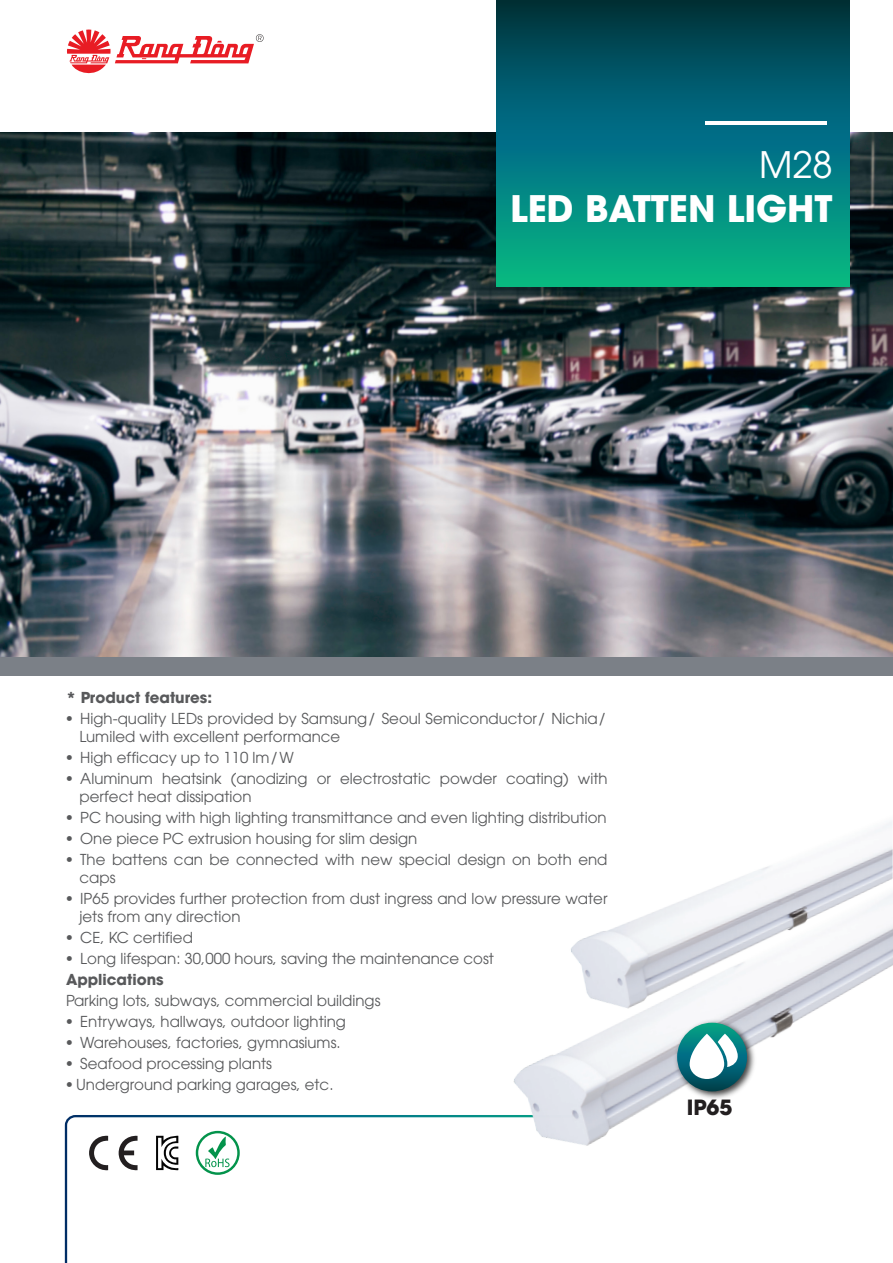
<style>
.page{position:relative;width:893px;height:1263px;background:#fff}
.page>*{position:absolute;margin:0;border:0;box-sizing:border-box;transform-origin:0 0}
.t1{font:700 36.3px "RD Avo";color:#fff}
.t2{font:36.3px "RD Avo";color:#fff}
.t3{font:700 20.85px "RD Avo";color:#231f20}
.t4{font:15px/18px "RD Avo";color:#58595b}
.t5{font:700 15px "RD Avo";color:#58595b}
</style>
<div class="page">
<img style="left:0;top:132px;width:893px;height:525px">
<svg style="left:496px;top:0;width:353px;height:286px;background:#027373"></svg>
<hr style="left:705px;top:122px;width:121px;height:2px;background:#fff">
<svg style="left:64px;top:1115px;width:434px;height:148px"></svg>
<div style="left:0;top:657px;width:892px;height:18px;background:#7b8087"></div>
<svg style="left:205px;top:1136px;width:25px;height:31px"></svg>
<div style="left:196px;top:1131px;width:44px;height:44px;border:2px solid #03934b;border-radius:50%"></div>
<div style="left:89px;top:1128px;width:49px;height:49px;background:#fff"></div>
<svg style="left:89px;top:1135px;width:19px;height:36px"></svg>
<svg style="left:119px;top:1135px;width:19px;height:36px"></svg>
<div style="left:143px;top:1128px;width:49px;height:49px;background:#fff"></div>
<svg style="left:156px;top:1135px;width:22px;height:36px"></svg>
<img style="left:498px;top:1039px;width:268px;height:107px">
<img style="left:571px;top:821px;width:322px;height:218px">
<svg style="left:67px;top:30px;width:197px;height:44px"></svg>
<img style="left:671px;top:1017px;width:87px;height:86px">
<svg style="left:677px;top:1023px;width:70px;height:68px"></svg>
<h1 class="t2" style="left:759px;top:137px;width:75px">M28</h1>
<h1 class="t1" style="left:510px;top:178px;width:324px">LED BATTEN LIGHT</h1>
<p class="t5" style="left:66px;top:685px;width:148px">* Product features:</p>
<p class="t4" style="left:80px;top:708px;width:530px;text-indent:-14px">• High-quality LEDs provided by Samsung/ Seoul Semiconductor/ Nichia/<br>Lumiled with excellent performance</p>
<p class="t4" style="left:66px;top:747px;width:229px">• High efficacy up to 110 lm/W</p>
<p class="t4" style="left:80px;top:768px;width:530px;text-indent:-14px">• Aluminum heatsink (anodizing or electrostatic powder coating) with perfect heat dissipation</p>
<p class="t4" style="left:66px;top:807px;width:542px">• PC housing with high lighting transmittance and even lighting distribution</p>
<p class="t4" style="left:66px;top:828px;width:353px">• One piece PC extrusion housing for slim design</p>
<p class="t4" style="left:80px;top:849px;width:530px;text-indent:-14px">• The battens can be connected with new special design on both end caps</p>
<p class="t4" style="left:80px;top:888px;width:530px;text-indent:-14px">• IP65 provides further protection from dust ingress and low pressure water jets from any direction</p>
<p class="t4" style="left:66px;top:927px;width:128px">• CE, KC certified</p>
<p class="t4" style="left:66px;top:948px;width:429px">• Long lifespan: 30,000 hours, saving the maintenance cost</p>
<p class="t5" style="left:66px;top:967px;width:99px">Applications</p>
<p class="t4" style="left:66px;top:990px;width:316px">Parking lots, subways, commercial buildings</p>
<p class="t4" style="left:66px;top:1011px;width:281px">• Entryways, hallways, outdoor lighting</p>
<p class="t4" style="left:66px;top:1032px;width:276px">• Warehouses, factories, gymnasiums.</p>
<p class="t4" style="left:66px;top:1053px;width:208px">• Seafood processing plants</p>
<p class="t4" style="left:66px;top:1074px;width:269px">• Underground parking garages, etc.</p>
<h2 class="t3" style="left:687px;top:1090px;width:47px">IP65</h2>
</div>
